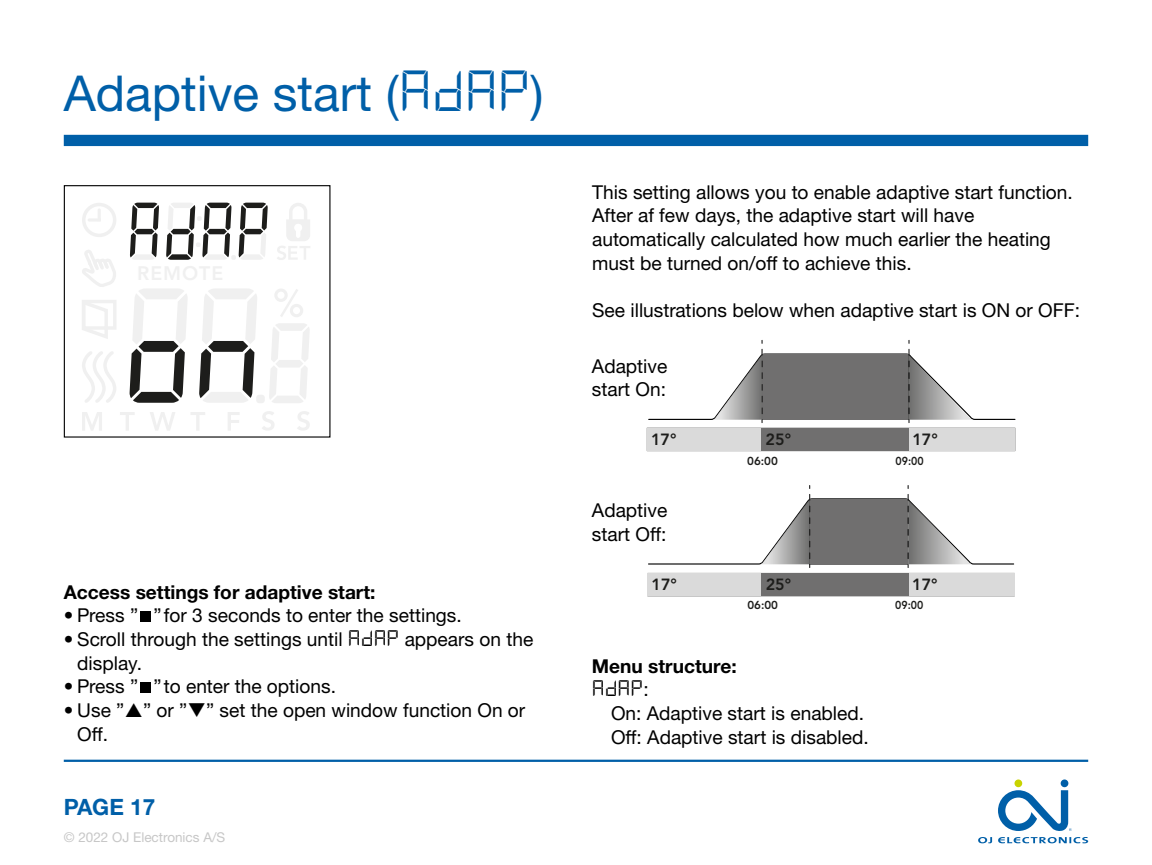
<style>
.page{position:relative;width:1152px;height:865px;background:#fff}
.page>*{position:absolute;margin:0;border:0;box-sizing:border-box;transform-origin:0 0}
.t1{font:49.5px "Helvetica Neue LTW1 G";color:#005fa8}
.t2{font:700 22.5px "Helvetica Neue LTW1 G";letter-spacing:-.01em;color:#005fa8}
.t3{font:19.12px/23.6px "Helvetica Neue LTW1 G";color:#000}
.t4{font:700 19.12px "Helvetica Neue LTW1 G";color:#000}
.t5{font:800 16.2px "Avenir";color:#1d1d1b}
.t6{font:15.75px "DSEG7 Modern";color:#000}
.t7{font:13.5px "Helvetica Neue LTW1 G";color:#c7c7c7}
.t8{font:800 11.47px "Avenir";color:#1d1d1b}
.t9{font:800 11.47px "Avenir";color:#1d1d1b;scale:.92 1}
.s1{font-family:"DSEG7 Modern";font-size:40.5px}
.s2{font-family:"DSEG7 Modern";font-size:15.75px}
.s3{font-family:"Helvetica Neue LTW1 G";font-size:19.12px}
</style>
<div class="page">
<div style="left:64px;top:135px;width:1024px;height:11px;background:#005fa8"></div>
<hr style="left:64px;top:759px;width:1024px;height:2px;background:#005fa8">
<div style="left:1061px;top:779px;width:7px;height:7px;background:#005fa8;border-radius:50%"></div>
<div style="left:1014px;top:779px;width:8px;height:7px;background:#c8d300;border-radius:50%"></div>
<svg style="left:978px;top:790px;width:110px;height:53px"></svg>
<svg style="left:277px;top:203px;width:33px;height:57px"></svg>
<div style="left:82px;top:203px;width:34px;height:34px;border:3px solid #f0f0f0;border-radius:50%"></div>
<svg style="left:88px;top:208px;width:13px;height:13px"></svg>
<div style="left:82px;top:300px;width:34px;height:29px;border:3px solid #f0f0f0"></div>
<svg style="left:82px;top:300px;width:29px;height:39px"></svg>
<div style="left:256px;top:394px;width:9px;height:9px;background:#f0f0f0;border-radius:3px"></div>
<svg style="left:82px;top:351px;width:34px;height:52px"></svg>
<svg style="left:83px;top:250px;width:33px;height:37px"></svg>
<svg style="left:82px;top:412px;width:20px;height:18px"></svg>
<svg style="left:120px;top:412px;width:15px;height:18px"></svg>
<svg style="left:150px;top:412px;width:25px;height:18px"></svg>
<svg style="left:191px;top:412px;width:14px;height:18px"></svg>
<svg style="left:228px;top:412px;width:11px;height:18px"></svg>
<svg style="left:262px;top:411px;width:12px;height:19px"></svg>
<svg style="left:297px;top:411px;width:13px;height:19px"></svg>
<svg style="left:129px;top:289px;width:58px;height:113px"></svg>
<svg style="left:199px;top:289px;width:58px;height:113px"></svg>
<svg style="left:269px;top:289px;width:41px;height:114px"></svg>
<svg style="left:130px;top:202px;width:29px;height:58px"></svg>
<svg style="left:166px;top:202px;width:102px;height:58px"></svg>
<div style="left:64px;top:185px;width:266px;height:252px;border:1px solid #000"></div>
<div style="left:140px;top:611px;width:11px;height:10px;background:#000"></div>
<div style="left:140px;top:681px;width:11px;height:11px;background:#000"></div>
<div style="left:647px;top:427px;width:368px;height:24px;border:1px solid #9d9d9c"></div>
<div style="left:647px;top:428px;width:116px;height:22px;background:#dadada"></div>
<div style="left:761px;top:428px;width:149px;height:22px;background:#706f6f"></div>
<div style="left:910px;top:428px;width:105px;height:22px;background:#dadada"></div>
<svg style="left:648px;top:349px;width:368px;height:73px"></svg>
<div style="left:647px;top:572px;width:368px;height:24px;border:1px solid #9d9d9c"></div>
<div style="left:648px;top:573px;width:115px;height:22px;background:#dadada"></div>
<div style="left:761px;top:573px;width:148px;height:22px;background:#706f6f"></div>
<div style="left:909px;top:573px;width:105px;height:22px;background:#dadada"></div>
<svg style="left:648px;top:494px;width:367px;height:73px"></svg>
<h1 class="t1" style="left:64px;top:62px;width:481px">Adaptive start (<span class="s1">AdAP</span>)</h1>
<p class="t4" style="left:64px;top:579px;width:313px">Access settings for adaptive start:</p>
<p class="t3" style="left:64px;top:603px;width:396px">• Press ” ”for 3 seconds to enter the settings.</p>
<p class="t3" style="left:77px;top:627px;width:457px;text-indent:-13px">• Scroll through the settings until <span class="s2">AdAP</span> appears on the display.</p>
<p class="t3" style="left:64px;top:674px;width:271px">• Press ” ”to enter the options.</p>
<p class="t3" style="left:77px;top:697px;width:449px;text-indent:-14px">• Use ” ” or ”❑” set the open window function On or<br>Off.</p>
<p class="t2" style="left:64px;top:793px;width:93px">PAGE 17</p>
<p class="t7" style="left:64px;top:828px;width:163px">© 2022 OJ Electronics A/S</p>
<p class="t3" style="left:592px;top:180px;width:479px">This setting allows you to enable adaptive start function.<br>After af few days, the adaptive start will have automatically calculated how much earlier the heating must be turned on/off to achieve this.</p>
<p class="t3" style="left:592px;top:298px;width:489px">See illustrations below when adaptive start is ON or OFF:</p>
<p class="t3" style="left:592px;top:354px;width:77px">Adaptive start On:</p>
<p class="t5" style="left:651px;top:427px;width:27px">17°</p>
<p class="t5" style="left:765px;top:427px;width:27px">25°</p>
<p class="t5" style="left:912px;top:427px;width:27px">17°</p>
<p class="t8" style="left:747px;top:452px;width:32px">06:00</p>
<p class="t9" style="left:895px;top:452px;width:32px">09:00</p>
<p class="t3" style="left:592px;top:498px;width:77px">Adaptive start Off:</p>
<p class="t5" style="left:652px;top:572px;width:27px">17°</p>
<p class="t5" style="left:766px;top:572px;width:27px">25°</p>
<p class="t5" style="left:912px;top:572px;width:27px">17°</p>
<p class="t8" style="left:747px;top:596px;width:32px">06:00</p>
<p class="t9" style="left:895px;top:596px;width:32px">09:00</p>
<p class="t4" style="left:592px;top:654px;width:146px">Menu structure:</p>
<p class="t6" style="left:592px;top:681px;width:58px">AdAP<span class="s3">:</span></p>
<p class="t3" style="left:611px;top:701px;width:256px">On: Adaptive start is enabled.<br>Off: Adaptive start is disabled.</p>
</div>
